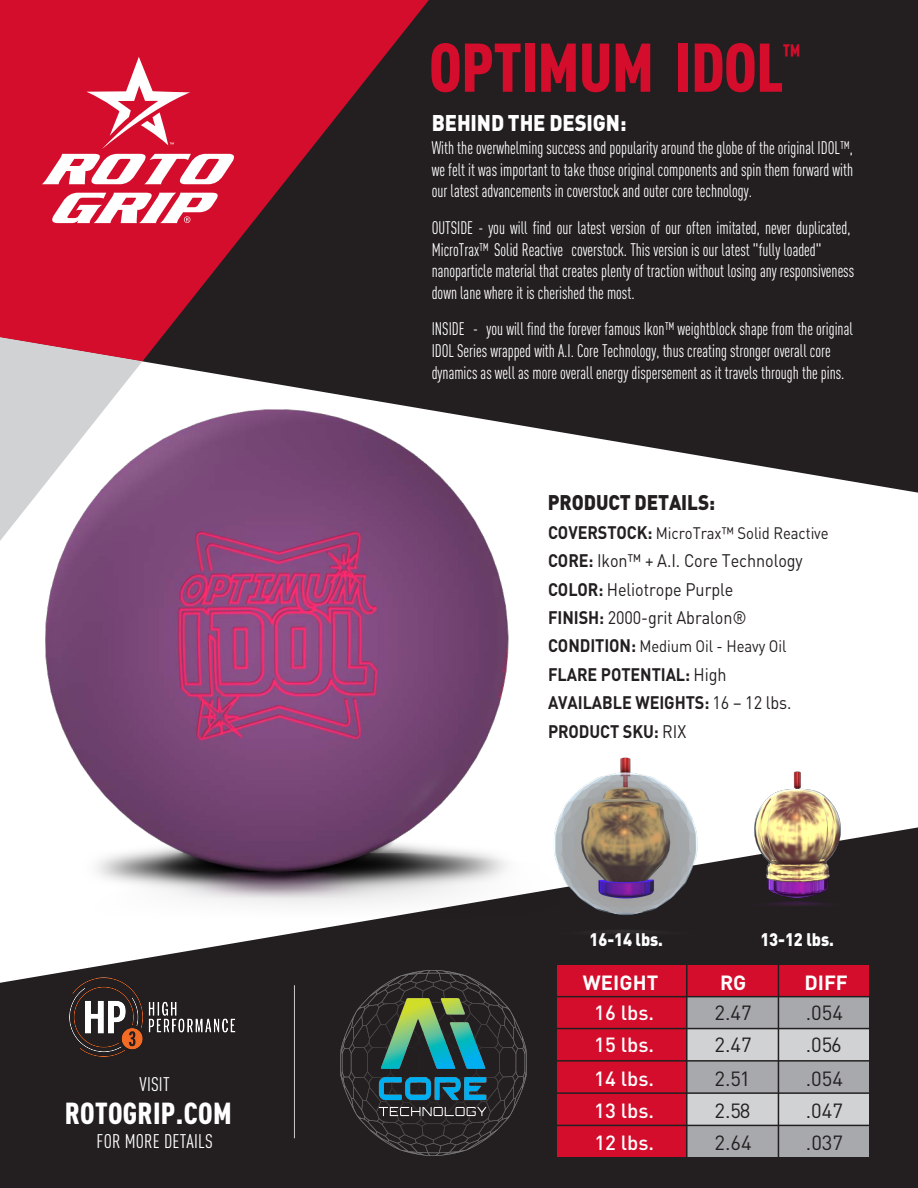
<style>
.page{position:relative;width:918px;height:1188px;background:#fff}
.page>*{position:absolute;margin:0;border:0;box-sizing:border-box;transform-origin:0 0}
.t1{font:900 condensed 67.65px "DINOT";letter-spacing:-.01em;color:#d30d2b}
.t2{font:900 condensed 30px "DINOT";letter-spacing:.01em;color:#fff}
.t3{font:900 condensed 27.6px "DINOT";color:#d30d2b}
.t4{font:900 22.5px "DINOT";letter-spacing:-.005em;color:#fff;scale:.9 1}
.t5{font:900 21px "DINOT";letter-spacing:-.005em;color:#231f20;scale:.9 1}
.t6{font:20.25px "DINOT";color:#231f20}
.t7{font:500 20.25px "DINOT";color:#fff}
.t8{font:700 20.25px "DINOT";color:#fff}
.t9{font:condensed 19.5px "DINOT";letter-spacing:.01em;color:#fff}
.t10{font:condensed 18px/21.6px "DINOT";color:#fff;scale:.9 1}
.t11{font:18px/28.8px "DINOT";letter-spacing:-.005em;color:#231f20;scale:.9 1}
.t12{font:700 18px/27.6px "DINOT";letter-spacing:-.005em;color:#231f20;scale:.9 1}
.t13{font:900 18px "DINOT";letter-spacing:-.005em;color:#fff;scale:.9 1}
.t14{font:16.5px "DINOT";letter-spacing:-.005em;color:#231f20;scale:.9 1}
.s1{font-weight:700;font-size:18px}
.s2{font-weight:700}
.s3{font-weight:400}
</style>
<div class="page">
<div style="left:429px;top:0;width:489px;height:493px;background:#231f20"></div>
<svg style="left:0;top:827px;width:918px;height:361px;background:#343031"></svg>
<svg style="left:0;top:0;width:429px;height:354px;background:#8a1426"></svg>
<svg style="left:0;top:337px;width:142px;height:17px;background:#d15165"></svg>
<svg style="left:51px;top:193px;width:168px;height:30px"></svg>
<svg style="left:42px;top:57px;width:193px;height:127px"></svg>
<div style="left:558px;top:965px;width:311px;height:192px;background:#d30d2b"></div>
<div style="left:687px;top:997px;width:91px;height:31px;background:#a8a9ad"></div>
<div style="left:779px;top:997px;width:90px;height:31px;background:#a8a9ad"></div>
<div style="left:687px;top:1029px;width:91px;height:32px;background:#d1d2d4"></div>
<div style="left:779px;top:1029px;width:90px;height:32px;background:#d1d2d4"></div>
<div style="left:687px;top:1061px;width:91px;height:32px;background:#a8a9ad"></div>
<div style="left:779px;top:1061px;width:90px;height:32px;background:#a8a9ad"></div>
<div style="left:687px;top:1093px;width:91px;height:32px;background:#d1d2d4"></div>
<div style="left:779px;top:1093px;width:90px;height:32px;background:#d1d2d4"></div>
<div style="left:687px;top:1126px;width:91px;height:31px;background:#a8a9ad"></div>
<div style="left:779px;top:1126px;width:90px;height:31px;background:#a8a9ad"></div>
<hr style="left:686px;top:956px;width:2px;height:208px;background:#231f20">
<hr style="left:778px;top:956px;width:1px;height:208px;background:#231f20">
<hr style="left:551px;top:996px;width:326px;height:1px;background:#231f20">
<hr style="left:551px;top:1028px;width:326px;height:1px;background:#231f20">
<hr style="left:551px;top:1060px;width:326px;height:2px;background:#231f20">
<hr style="left:551px;top:1092px;width:326px;height:2px;background:#231f20">
<hr style="left:551px;top:1125px;width:326px;height:1px;background:#231f20">
<hr style="left:294px;top:985px;width:1px;height:153px;background:#fff">
<img style="left:0;top:354px;width:562px;height:571px">
<img style="left:522px;top:745px;width:207px;height:208px">
<img style="left:725px;top:761px;width:146px;height:146px">
<img style="left:60px;top:973px;width:188px;height:89px">
<img style="left:341px;top:971px;width:185px;height:185px">
<p class="t9" style="left:140px;top:1073px;width:32px">VISIT</p>
<h2 class="t2" style="left:65px;top:1095px;width:168px">ROTOGRIP.COM</h2>
<p class="t9" style="left:96px;top:1130px;width:118px">FOR MORE DETAILS</p>
<h1 class="t1" style="left:429px;top:26px;width:356px">OPTIMUM IDOL</h1>
<h3 class="t3" style="left:783px;top:37px;width:19px">™</h3>
<p class="t4" style="left:432px;top:108px;width:218px">BEHIND THE DESIGN:</p>
<p class="t10" style="left:432px;top:137px;width:470px;text-align:justify">With the overwhelming success and popularity around the globe of the original IDOL™, we felt it was important to take those original components and spin them forward with our latest advancements in coverstock and outer core technology.</p>
<p class="t10" style="left:432px;top:217px;width:471px">OUTSIDE - you will find our latest version of our often imitated, never duplicated, MicroTrax™ Solid Reactive coverstock. This version is our latest "fully loaded" nanoparticle material that creates plenty of traction without losing any responsiveness down lane where it is cherished the most.</p>
<p class="t10" style="left:432px;top:318px;width:469px">INSIDE - you will find the forever famous Ikon™ weightblock shape from the original<br>IDOL Series wrapped with A.I. Core Technology, thus creating stronger overall core dynamics as well as more overall energy dispersement as it travels through the pins.</p>
<p class="t5" style="left:548px;top:488px;width:187px">PRODUCT DETAILS:</p>
<p class="t14" style="left:548px;top:523px;width:313px"><span class="s1">COVERSTOCK:</span> MicroTrax™ Solid Reactive</p>
<p class="t11" style="left:548px;top:545px;width:285px"><span class="s2">CORE:</span> Ikon™ + A.I. Core Technology<br><span class="s2">COLOR:</span> Heliotrope Purple<br><span class="s2">FINISH:</span> 2000-grit Abralon®</p>
<p class="t14" style="left:548px;top:636px;width:266px"><span class="s1">CONDITION:</span> Medium Oil - Heavy Oil</p>
<p class="t12" style="left:548px;top:660px;width:272px">FLARE POTENTIAL: <span class="s3">High<br></span>AVAILABLE WEIGHTS: <span class="s3">16 – 12 lbs.</span></p>
<p class="t12" style="left:548px;top:717px;width:155px">PRODUCT SKU: <span class="s3">RIX</span></p>
<p class="t13" style="left:590px;top:928px;width:83px">16-14 lbs.</p>
<p class="t13" style="left:760px;top:928px;width:83px">13-12 lbs.</p>
<p class="t8" style="left:583px;top:969px;width:77px">WEIGHT</p>
<p class="t8" style="left:720px;top:969px;width:28px">RG</p>
<p class="t8" style="left:804px;top:969px;width:45px">DIFF</p>
<p class="t7" style="left:594px;top:1000px;width:61px">16 lbs.</p>
<p class="t6" style="left:714px;top:1000px;width:39px">2.47</p>
<p class="t6" style="left:806px;top:1000px;width:39px">.054</p>
<p class="t7" style="left:594px;top:1032px;width:61px">15 lbs.</p>
<p class="t6" style="left:714px;top:1032px;width:39px">2.47</p>
<p class="t6" style="left:806px;top:1032px;width:37px">.056</p>
<p class="t7" style="left:594px;top:1065px;width:61px">14 lbs.</p>
<p class="t6" style="left:714px;top:1066px;width:37px">2.51</p>
<p class="t6" style="left:806px;top:1066px;width:39px">.054</p>
<p class="t7" style="left:594px;top:1098px;width:61px">13 lbs.</p>
<p class="t6" style="left:714px;top:1098px;width:37px">2.58</p>
<p class="t6" style="left:806px;top:1098px;width:39px">.047</p>
<p class="t7" style="left:594px;top:1130px;width:61px">12 lbs.</p>
<p class="t6" style="left:714px;top:1130px;width:39px">2.64</p>
<p class="t6" style="left:806px;top:1130px;width:39px">.037</p>
</div>
